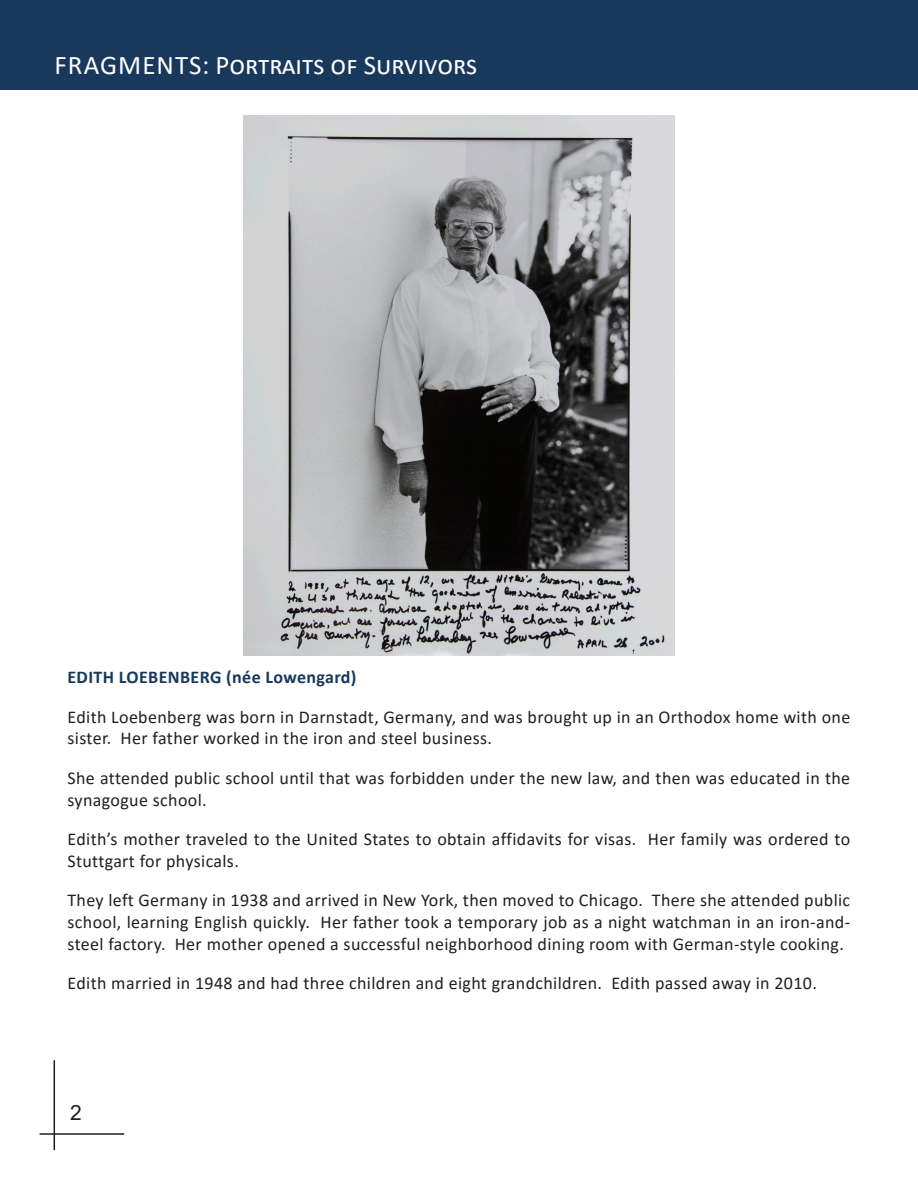
<style>
.page{position:relative;width:918px;height:1188px;background:#fff}
.page>*{position:absolute;margin:0;border:0;box-sizing:border-box;transform-origin:0 0}
.t1{font:27px "Calibri";color:#fff}
.t2{font:21px "Arial";color:#231f20}
.t3{font:18px/21.6px "Calibri";letter-spacing:.02em;color:#231f20}
.t4{font:700 18px "Calibri";letter-spacing:.02em;color:#18395c}
</style>
<div class="page">
<hr style="left:54px;top:1060px;width:1px;height:90px;background:#231f20">
<hr style="left:40px;top:1133px;width:84px;height:2px;background:#231f20">
<img style="left:243px;top:115px;width:432px;height:540px">
<div style="left:0;top:0;width:918px;height:89px;background:#18395c"></div>
<p class="t1" style="left:55px;top:47px;width:424px">FRAGMENTS: Portraits of Survivors</p>
<p class="t4" style="left:68px;top:665px;width:291px">EDITH LOEBENBERG (née Lowengard)</p>
<p class="t3" style="left:68px;top:706px;width:784px">Edith Loebenberg was born in Darnstadt, Germany, and was brought up in an Orthodox home with one sister. Her father worked in the iron and steel business.</p>
<p class="t3" style="left:68px;top:767px;width:784px">She attended public school until that was forbidden under the new law, and then was educated in the synagogue school.</p>
<p class="t3" style="left:68px;top:828px;width:784px">Edith’s mother traveled to the United States to obtain affidavits for visas. Her family was ordered to<br>Stuttgart for physicals.</p>
<p class="t3" style="left:68px;top:889px;width:784px;text-align:justify">They left Germany in 1938 and arrived in New York, then moved to Chicago. There she attended public school, learning English quickly. Her father took a temporary job as a night watchman in an iron-and&shy;steel factory. Her mother opened a successful neighborhood dining room with German-style cooking.</p>
<p class="t3" style="left:68px;top:972px;width:751px">Edith married in 1948 and had three children and eight grandchildren. Edith passed away in 2010.</p>
<p class="t2" style="left:70px;top:1098px;width:13px">2</p>
</div>
